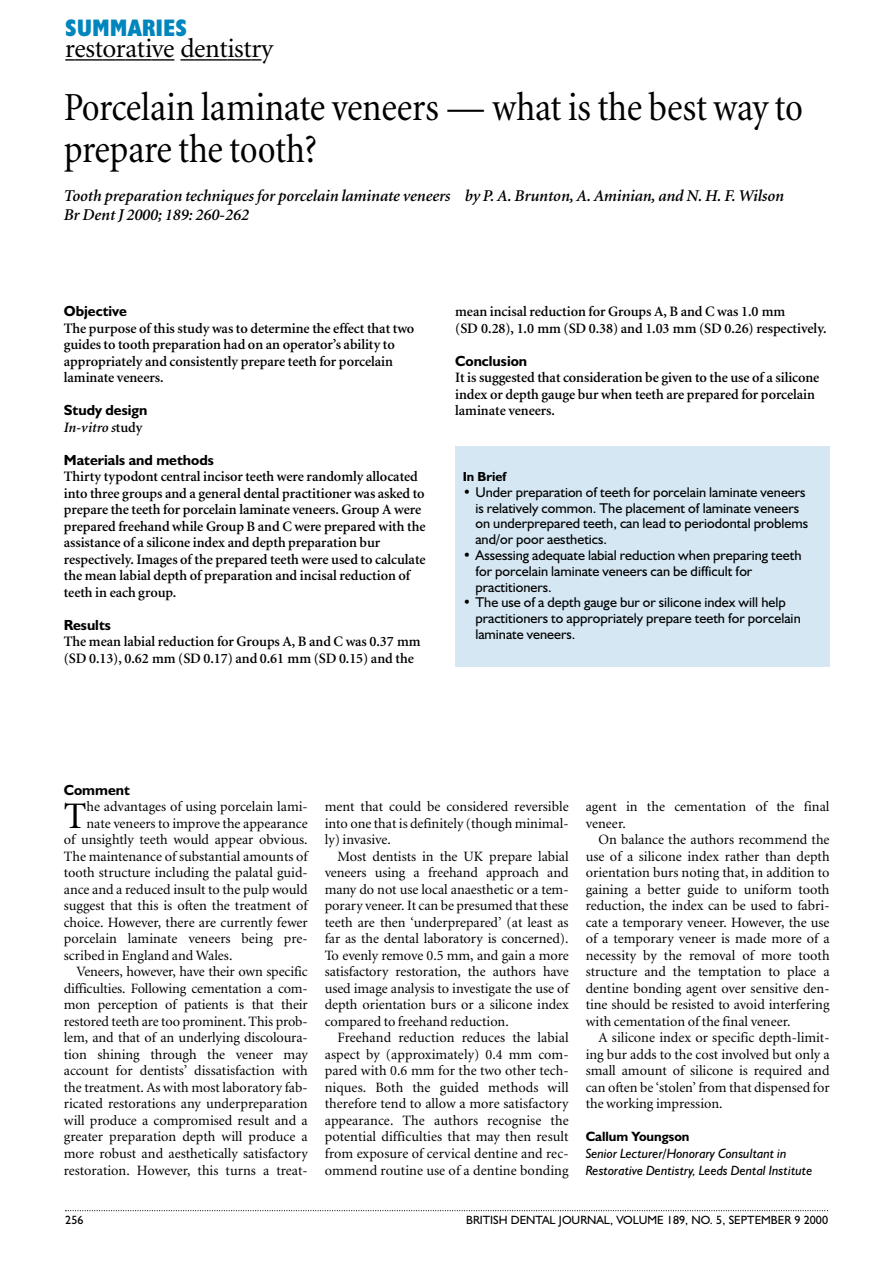
<style>
.page{position:relative;width:893px;height:1262px;background:#fff}
.page>*{position:absolute;margin:0;border:0;box-sizing:border-box;transform-origin:0 0}
.t1{font:condensed 40.5px/42px "Minion";letter-spacing:-.01em;color:#000}
.t2{font:37.5px "Minion";color:#000}
.t3{font:27px "Minion";letter-spacing:-.015em;color:#000}
.t4{font:700 condensed 24px "Humanist 521 BT Xtra";color:#0086bd}
.t5{font:italic 600 16.5px/19.5px "Minion";letter-spacing:-.005em;color:#000}
.t6{font:700 14.7px "Humanist 521 BT";color:#000}
.t7{font:600 14.4px/16.5px "Minion";letter-spacing:-.005em;color:#000}
.t8{font:italic 600 14.4px "Minion";letter-spacing:-.005em;color:#000}
.t9{font:14.25px/16.5px "Minion";color:#000;text-align:justify}
.t10{font:14.25px/15.8px "Humanist 521 BT";color:#000}
.t11{font:italic 13.5px/16.5px "Humanist 521 BT";color:#000}
.t12{font:700 13.5px "Humanist 521 BT";color:#000}
.t13{font:700 13.2px "Humanist 521 BT";color:#000}
.t14{font:12px "Humanist 521 BT";color:#000}
.s1{font-style:normal}
</style>
<div class="page">
<svg style="left:65px;top:1210px;width:763px;height:1px"></svg>
<svg style="left:65px;top:59px;width:9px;height:2px"></svg>
<hr style="left:74px;top:59px;width:28px;height:2px;background:#000">
<svg style="left:102px;top:59px;width:72px;height:2px"></svg>
<svg style="left:180px;top:59px;width:25px;height:2px"></svg>
<hr style="left:205px;top:59px;width:22px;height:2px;background:#000">
<hr style="left:227px;top:59px;width:24px;height:2px;background:#000">
<svg style="left:251px;top:59px;width:10px;height:2px"></svg>
<div style="left:455px;top:446px;width:374px;height:220px;background:#d4e7f2"></div>
<h3 class="t4" style="left:65px;top:20px;width:123px">SUMMARIES</h3>
<h3 class="t3" style="left:65px;top:38px;width:209px">restorative dentistry</h3>
<h1 class="t1" style="left:64px;top:90px;width:740px">Porcelain laminate veneers — what is the best way to prepare the tooth?</h1>
<p class="t5" style="left:64px;top:187px;width:721px">Tooth preparation techniques for porcelain laminate veneers by P. A. Brunton, A. Aminian, and N. H. F. Wilson<br>Br Dent J 2000; 189: 260-262</p>
<p class="t6" style="left:64px;top:306px;width:65px">Objective</p>
<p class="t7" style="left:64px;top:321px;width:352px">The purpose of this study was to determine the effect that two guides to tooth preparation had on an operator’s ability to appropriately and consistently prepare teeth for porcelain laminate veneers.</p>
<p class="t6" style="left:64px;top:405px;width:85px">Study design</p>
<p class="t8" style="left:64px;top:421px;width:80px">In-vitro s<span class="s1">tudy</span></p>
<p class="t6" style="left:64px;top:454px;width:152px">Materials and methods</p>
<p class="t7" style="left:64px;top:469px;width:363px">Thirty typodont central incisor teeth were randomly allocated into three groups and a general dental practitioner was asked to prepare the teeth for porcelain laminate veneers. Group A were prepared freehand while Group B and C were prepared with the assistance of a silicone index and depth preparation bur respectively. Images of the prepared teeth were used to calculate the mean labial depth of preparation and incisal reduction of teeth in each group.</p>
<p class="t6" style="left:64px;top:619px;width:49px">Results</p>
<p class="t7" style="left:64px;top:634px;width:358px">The mean labial reduction for Groups A, B and C was 0.37 mm (SD 0.13), 0.62 mm (SD 0.17) and 0.61 mm (SD 0.15) and the</p>
<p class="t7" style="left:455px;top:304px;width:373px">mean incisal reduction for Groups A, B and C was 1.0 mm<br>(SD 0.28), 1.0 mm (SD 0.38) and 1.03 mm (SD 0.26) respectively.</p>
<p class="t6" style="left:455px;top:355px;width:73px">Conclusion</p>
<p class="t7" style="left:455px;top:370px;width:365px">It is suggested that consideration be given to the use of a silicone index or depth gauge bur when teeth are prepared for porcelain laminate veneers.</p>
<p class="t13" style="left:462px;top:472px;width:45px">In Brief</p>
<p class="t10" style="left:475px;top:486px;width:334px;text-indent:-13px">• Under preparation of teeth for porcelain laminate veneers is relatively common. The placement of laminate veneers on underprepared teeth, can lead to periodontal problems and/or poor aesthetics.</p>
<p class="t10" style="left:475px;top:549px;width:327px;text-indent:-13px">• Assessing adequate labial reduction when preparing teeth for porcelain laminate veneers can be difficult for practitioners.</p>
<p class="t10" style="left:475px;top:596px;width:327px;text-indent:-13px">• The use of a depth gauge bur or silicone index will help practitioners to appropriately prepare teeth for porcelain laminate veneers.</p>
<p class="t6" style="left:64px;top:784px;width:68px">Comment</p>
<h2 class="t2" style="left:64px;top:801px;width:24px">T</h2>
<p class="t9" style="left:86px;top:799px;width:223px">he advantages of using porcelain lami-</p>
<p class="t9" style="left:86px;top:816px;width:223px">nate veneers to improve the appearance</p>
<p class="t9" style="left:64px;top:832px;width:245px">of unsightly teeth would appear obvious.</p>
<p class="t9" style="left:64px;top:849px;width:245px">The maintenance of substantial amounts of</p>
<p class="t9" style="left:64px;top:865px;width:245px">tooth structure including the palatal guid-</p>
<p class="t9" style="left:64px;top:882px;width:245px">ance and a reduced insult to the pulp would</p>
<p class="t9" style="left:64px;top:898px;width:245px">suggest that this is often the treatment of</p>
<p class="t9" style="left:64px;top:915px;width:245px">choice. However, there are currently fewer</p>
<p class="t9" style="left:64px;top:931px;width:245px">porcelain laminate veneers being pre-</p>
<p class="t9" style="left:64px;top:948px;width:170px">scribed in England and Wales.</p>
<p class="t9" style="left:77px;top:964px;width:232px">Veneers, however, have their own specific</p>
<p class="t9" style="left:64px;top:981px;width:245px">difficulties. Following cementation a com-</p>
<p class="t9" style="left:64px;top:997px;width:245px">mon perception of patients is that their</p>
<p class="t9" style="left:64px;top:1014px;width:245px">restored teeth are too prominent. This prob-</p>
<p class="t9" style="left:64px;top:1030px;width:245px">lem, and that of an underlying discoloura-</p>
<p class="t9" style="left:64px;top:1047px;width:245px">tion shining through the veneer may</p>
<p class="t9" style="left:64px;top:1063px;width:245px">account for dentists’ dissatisfaction with</p>
<p class="t9" style="left:64px;top:1080px;width:245px">the treatment. As with most laboratory fab-</p>
<p class="t9" style="left:64px;top:1096px;width:245px">ricated restorations any underpreparation</p>
<p class="t9" style="left:64px;top:1113px;width:245px">will produce a compromised result and a</p>
<p class="t9" style="left:64px;top:1129px;width:245px">greater preparation depth will produce a</p>
<p class="t9" style="left:64px;top:1146px;width:245px">more robust and aesthetically satisfactory</p>
<p class="t9" style="left:64px;top:1162px;width:245px">restoration. However, this turns a treat-</p>
<p class="t9" style="left:325px;top:799px;width:245px">ment that could be considered reversible into one that is definitely (though minimal&shy;ly) invasive.</p>
<p class="t9" style="left:325px;top:849px;width:245px;text-indent:13px">Most dentists in the UK prepare labial veneers using a freehand approach and many do not use local anaesthetic or a tem&shy;porary veneer. It can be presumed that these teeth are then ‘underprepared’ (at least as far as the dental laboratory is concerned).<br>To evenly remove 0.5 mm, and gain a more satisfactory restoration, the authors have used image analysis to investigate the use of depth orientation burs or a silicone index compared to freehand reduction.</p>
<p class="t9" style="left:325px;top:1030px;width:245px;text-indent:13px">Freehand reduction reduces the labial aspect by (approximately) 0.4 mm com&shy;pared with 0.6 mm for the two other tech&shy;niques. Both the guided methods will therefore tend to allow a more satisfactory appearance. The authors recognise the potential difficulties that may then result from exposure of cervical dentine and rec&shy;ommend routine use of a dentine bonding</p>
<p class="t9" style="left:585px;top:799px;width:245px">agent in the cementation of the final veneer.</p>
<p class="t9" style="left:585px;top:832px;width:245px;text-indent:13px">On balance the authors recommend the use of a silicone index rather than depth orientation burs noting that, in addition to gaining a better guide to uniform tooth reduction, the index can be used to fabri&shy;cate a temporary veneer. However, the use of a temporary veneer is made more of a necessity by the removal of more tooth structure and the temptation to place a dentine bonding agent over sensitive den&shy;tine should be resisted to avoid interfering with cementation of the final veneer.</p>
<p class="t9" style="left:585px;top:1030px;width:245px;text-indent:13px">A silicone index or specific depth-limit&shy;ing bur adds to the cost involved but only a small amount of silicone is required and can often be ‘stolen’ from that dispensed for the working impression.</p>
<p class="t12" style="left:585px;top:1132px;width:105px">Callum Youngson</p>
<p class="t11" style="left:585px;top:1146px;width:228px">Senior Lecturer/Honorary Consultant in<br>Restorative Dentistry, Leeds Dental Institute</p>
<p class="t14" style="left:65px;top:1215px;width:20px">256</p>
<p class="t14" style="left:466px;top:1215px;width:363px">BRITISH DENTAL JOURNAL, VOLUME 189, NO. 5, SEPTEMBER 9 2000</p>
</div>
